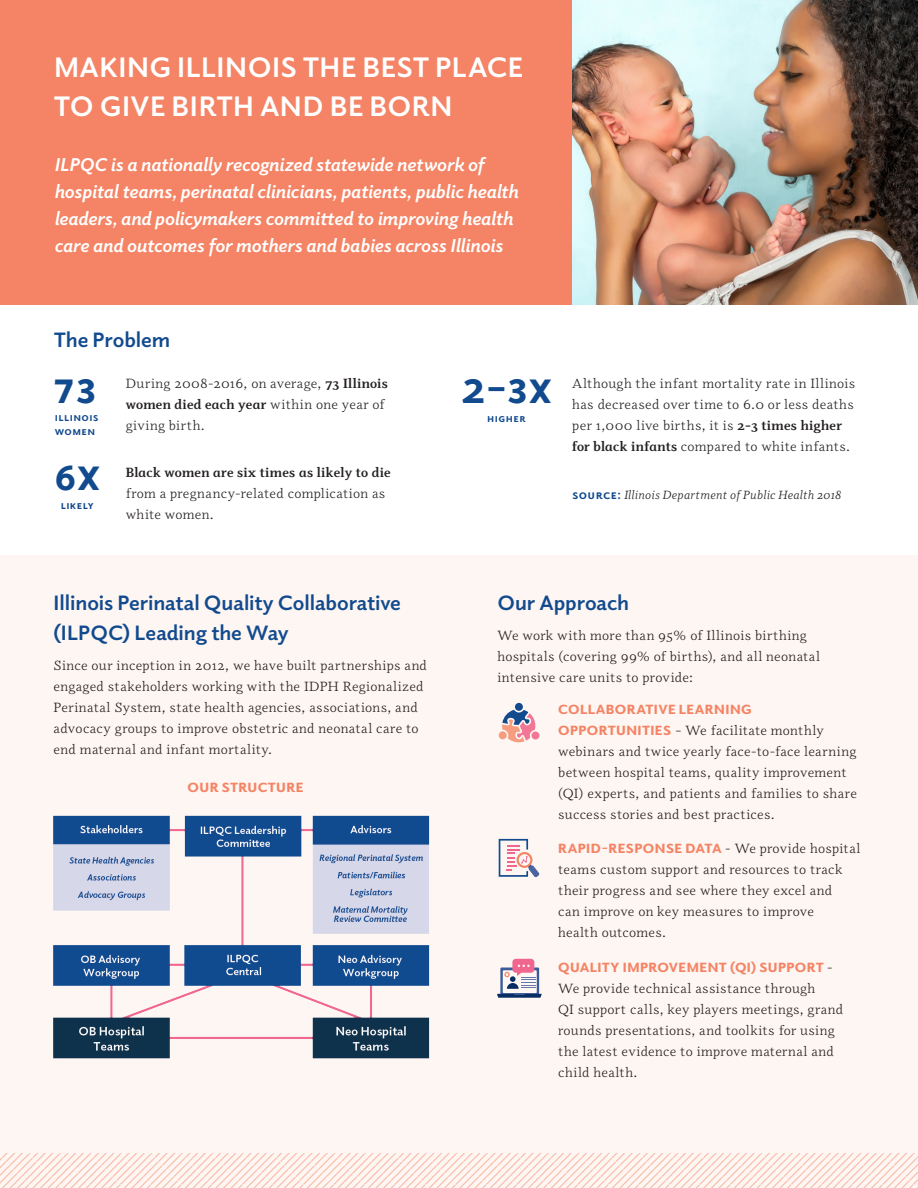
<style>
.page{position:relative;width:918px;height:1188px;background:#fff}
.page>*{position:absolute;margin:0;border:0;box-sizing:border-box;transform-origin:0 0}
.t1{font:700 48px "Elido";color:#124a8e}
.Fact_Sheet_Title{font:700 28.5px/39px "Elido";letter-spacing:.015em;color:#fff}
.Header1{font:700 21px/30px "Elido";letter-spacing:-.005em;color:#124a8e}
.Header1-2{font:italic 700 18.75px/27px "Elido";letter-spacing:-.005em;color:#fff}
.t2{font:13.5px/21px "Odile";letter-spacing:.025em;color:#231f20}
.t3{font:900 13.5px "Elido";letter-spacing:.025em;color:#f48465}
.t4{font:italic 12px "Odile";letter-spacing:.02em;color:#231f20}
.t5{font:700 12px/13.5px "Elido";letter-spacing:.04em;color:#124a8e}
.s1{font-weight:700}
.s2{font-family:"Elido";font-weight:700;font-style:normal;font-size:13.5px;color:#124a8e}
.s3{font-family:"Elido";font-weight:900;color:#f48465}
</style>
<div class="page">
<div style="left:0;top:0;width:918px;height:304px;background:#f48465"></div>
<div style="left:0;top:556px;width:918px;height:632px;background:#fef6f2"></div>
<svg style="left:0;top:1153px;width:918px;height:35px"></svg>
<img style="left:572px;top:0;width:346px;height:304px">
<svg style="left:497px;top:959px;width:45px;height:39px"></svg>
<svg style="left:499px;top:703px;width:40px;height:39px"></svg>
<svg style="left:499px;top:839px;width:41px;height:38px"></svg>
<img style="left:54px;top:816px;width:376px;height:243px">
<p class="Fact_Sheet_Title" style="left:54px;top:47px;width:471px">MAKING ILLINOIS THE BEST PLACE<br>TO GIVE BIRTH AND BE BORN</p>
<p class="Header1-2" style="left:54px;top:150px;width:466px">ILPQC is a nationally recognized statewide network of hospital teams, perinatal clinicians, patients, public health leaders, and policymakers committed to improving health care and outcomes for mothers and babies across Illinois</p>
<p class="Header1" style="left:54px;top:324px;width:118px">The Problem</p>
<p class="t1" style="left:53px;top:354px;width:45px">73</p>
<p class="t5" style="left:55px;top:410px;width:45px">Illinois women</p>
<p class="t1" style="left:54px;top:442px;width:48px">6x</p>
<p class="t5" style="left:61px;top:498px;width:34px">likely</p>
<p class="t2" style="left:126px;top:372px;width:264px">During 2008-2016, on average, <span class="s1">73 Illinois women died each year</span> within one year of giving birth.</p>
<p class="t2" style="left:126px;top:462px;width:267px"><span class="s1">Black women are six times as likely to die </span>from a pregnancy-related complication as white women.</p>
<p class="Header1" style="left:54px;top:587px;width:349px">Illinois Perinatal Quality Collaborative (ILPQC) Leading the Way</p>
<p class="t2" style="left:54px;top:655px;width:375px">Since our inception in 2012, we have built partnerships and engaged stakeholders working with the IDPH Regionalized Perinatal System, state health agencies, associations, and advocacy groups to improve obstetric and neonatal care to end maternal and infant mortality.</p>
<p class="t3" style="left:188px;top:779px;width:117px">OUR STRUCTURE</p>
<p class="t1" style="left:461px;top:355px;width:93px">2-3x</p>
<p class="t5" style="left:487px;top:411px;width:40px">higher</p>
<p class="t2" style="left:572px;top:372px;width:285px">Although the infant mortality rate in Illinois has decreased over time to 6.0 or less deaths per 1,000 live births, it is <span class="s1">2-3 times higher for black infants</span> compared to white infants.</p>
<p class="t4" style="left:572px;top:487px;width:271px"><span class="s2">Source:</span> Illinois Department of Public Health 2018</p>
<p class="Header1" style="left:497px;top:587px;width:133px">Our Approach</p>
<p class="t2" style="left:497px;top:625px;width:324px">We work with more than 95% of Illinois birthing hospitals (covering 99% of births), and all neonatal intensive care units to provide:</p>
<p class="t2" style="left:558px;top:698px;width:300px"><span class="s3">COLLABORATIVE LEARNING OPPORTUNITIES</span> – We facilitate monthly webinars and twice yearly face-to-face learning between hospital teams, quality improvement (QI) experts, and patients and families to share success stories and best practices.</p>
<p class="t2" style="left:558px;top:838px;width:304px"><span class="s3">RAPID-RESPONSE DATA</span> - We provide hospital teams custom support and resources to track their progress and see where they excel and<br>can improve on key measures to improve<br>health outcomes.</p>
<p class="t2" style="left:558px;top:956px;width:287px"><span class="s3">QUALITY IMPROVEMENT (QI) SUPPORT</span> - We provide technical assistance through<br>QI support calls, key players meetings, grand rounds presentations, and toolkits for using the latest evidence to improve maternal and child health.</p>
</div>
